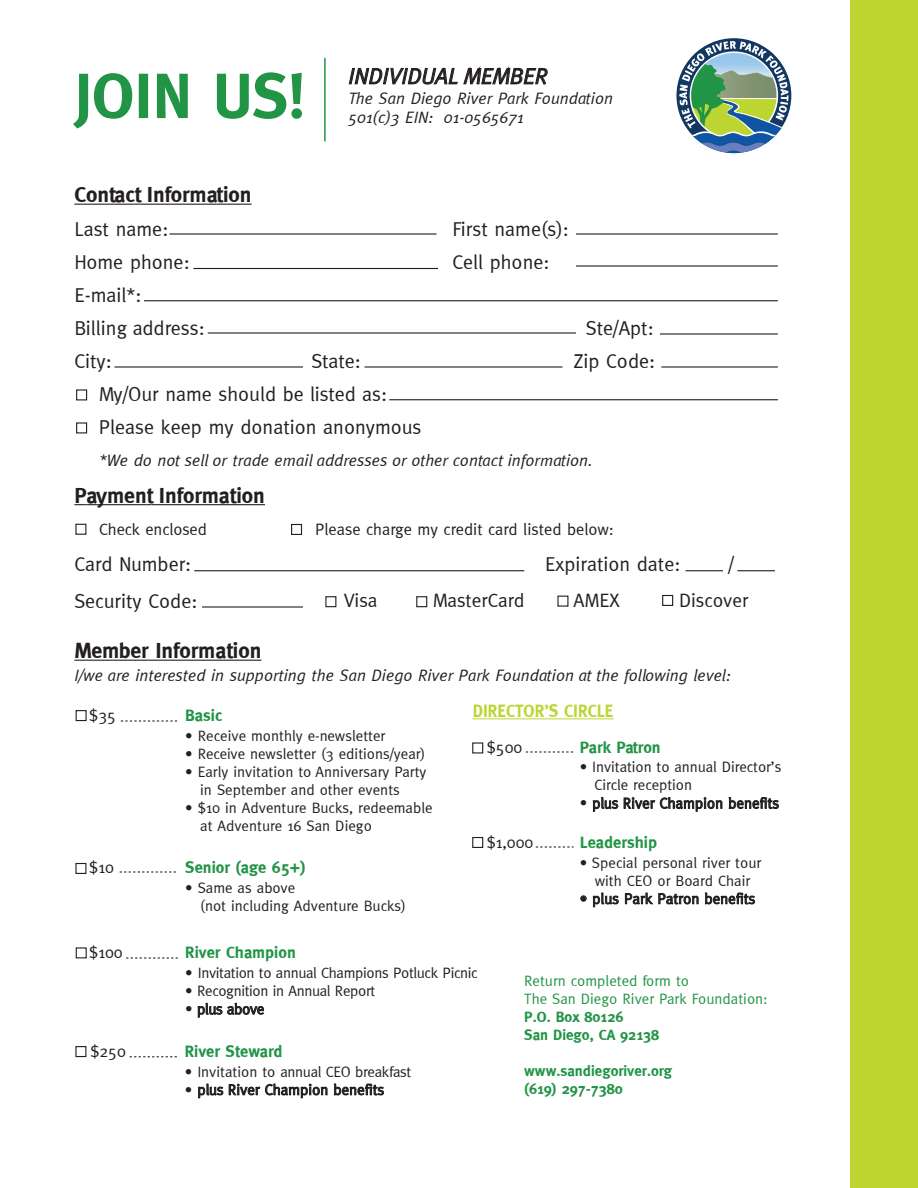
<style>
.page{position:relative;width:918px;height:1188px;background:#fff}
.page>*{position:absolute;margin:0;border:0;box-sizing:border-box;transform-origin:0 0}
.t1{font:700 63.75px "Meta";color:#229446}
.t2{font:italic 22.5px "Meta";color:#231f20}
.t3{font:700 21.9px "Meta";color:#231f20}
.t4{font:20.1px/33.2px "Meta";color:#231f20}
.t5{font:19.35px "Meta";color:#231f20}
.t6{font:700 18px "Meta";color:#bcd531;scale:.94 1}
.t7{font:italic 16.5px/19.8px "Meta";color:#231f20}
.t8{font:16.5px "Meta";color:#231f20}
.t9{font:700 16.5px "Meta";color:#229446}
.t10{font:15px/18px "Meta";color:#231f20}
.t11{font:15px "Meta";letter-spacing:-.025em;color:#231f20}
.t12{font:700 15px/18px "Meta";color:#229446}
.t13{font:15px/18px "Meta";color:#229446}
</style>
<div class="page">
<div style="left:850px;top:0;width:68px;height:1188px;background:#bcd531"></div>
<hr style="left:74px;top:204px;width:35px;height:1px;background:#231f20">
<svg style="left:109px;top:204px;width:30px;height:1px"></svg>
<hr style="left:139px;top:204px;width:68px;height:1px;background:#231f20">
<hr style="left:216px;top:204px;width:36px;height:1px;background:#231f20">
<svg style="left:74px;top:504px;width:22px;height:1px"></svg>
<hr style="left:96px;top:504px;width:51px;height:1px;background:#231f20">
<hr style="left:152px;top:504px;width:113px;height:1px;background:#231f20">
<svg style="left:676px;top:38px;width:115px;height:115px"></svg>
<svg style="left:198px;top:1003px;width:66px;height:15px"></svg>
<svg style="left:198px;top:1083px;width:25px;height:15px"></svg>
<svg style="left:229px;top:1083px;width:98px;height:15px"></svg>
<svg style="left:334px;top:1083px;width:50px;height:12px"></svg>
<svg style="left:593px;top:797px;width:25px;height:15px"></svg>
<svg style="left:624px;top:797px;width:98px;height:15px"></svg>
<svg style="left:729px;top:797px;width:50px;height:12px"></svg>
<svg style="left:580px;top:895px;width:7px;height:7px"></svg>
<svg style="left:593px;top:892px;width:26px;height:15px"></svg>
<svg style="left:625px;top:892px;width:74px;height:13px"></svg>
<svg style="left:705px;top:892px;width:50px;height:12px"></svg>
<svg style="left:121px;top:720px;width:57px;height:2px"></svg>
<svg style="left:120px;top:871px;width:56px;height:2px"></svg>
<svg style="left:127px;top:957px;width:51px;height:2px"></svg>
<svg style="left:130px;top:1056px;width:47px;height:1px"></svg>
<svg style="left:526px;top:751px;width:47px;height:2px"></svg>
<svg style="left:536px;top:846px;width:37px;height:2px"></svg>
<hr style="left:473px;top:718px;width:140px;height:1px;background:#bcd531">
<hr style="left:194px;top:268px;width:244px;height:1px;background:#231f20">
<hr style="left:144px;top:300px;width:634px;height:1px;background:#231f20">
<hr style="left:208px;top:332px;width:368px;height:2px;background:#231f20">
<hr style="left:660px;top:333px;width:118px;height:2px;background:#231f20">
<hr style="left:576px;top:265px;width:202px;height:2px;background:#231f20">
<div style="left:76px;top:389px;width:11px;height:11px;border:1px solid #231f20"></div>
<div style="left:76px;top:422px;width:11px;height:11px;border:1px solid #231f20"></div>
<div style="left:75px;top:524px;width:11px;height:11px;border:1px solid #231f20"></div>
<div style="left:291px;top:524px;width:11px;height:11px;border:1px solid #231f20"></div>
<div style="left:325px;top:596px;width:11px;height:11px;border:1px solid #231f20"></div>
<div style="left:416px;top:596px;width:11px;height:11px;border:1px solid #231f20"></div>
<div style="left:662px;top:595px;width:11px;height:11px;border:1px solid #231f20"></div>
<hr style="left:74px;top:660px;width:74px;height:1px;background:#231f20">
<hr style="left:148px;top:660px;width:113px;height:1px;background:#231f20">
<div style="left:76px;top:710px;width:11px;height:11px;border:1px solid #231f20"></div>
<div style="left:75px;top:863px;width:11px;height:11px;border:1px solid #231f20"></div>
<div style="left:76px;top:947px;width:11px;height:11px;border:1px solid #231f20"></div>
<div style="left:75px;top:1046px;width:11px;height:11px;border:1px solid #231f20"></div>
<div style="left:472px;top:742px;width:11px;height:12px;border:1px solid #231f20"></div>
<div style="left:472px;top:837px;width:11px;height:11px;border:1px solid #231f20"></div>
<hr style="left:389px;top:399px;width:389px;height:1px;background:#231f20">
<hr style="left:324px;top:58px;width:2px;height:83px;background:#229446">
<svg style="left:348px;top:65px;width:200px;height:20px"></svg>
<hr style="left:170px;top:233px;width:266px;height:2px;background:#231f20">
<hr style="left:576px;top:233px;width:202px;height:2px;background:#231f20">
<hr style="left:661px;top:366px;width:117px;height:2px;background:#231f20">
<hr style="left:364px;top:366px;width:198px;height:2px;background:#231f20">
<hr style="left:115px;top:366px;width:188px;height:2px;background:#231f20">
<hr style="left:194px;top:570px;width:330px;height:1px;background:#231f20">
<hr style="left:686px;top:570px;width:37px;height:1px;background:#231f20">
<hr style="left:737px;top:570px;width:38px;height:1px;background:#231f20">
<hr style="left:202px;top:606px;width:101px;height:2px;background:#231f20">
<h1 class="t1" style="left:74px;top:59px;width:232px">JOIN US!</h1>
<h2 class="t2" style="left:348px;top:63px;width:201px">INDIVIDUAL MEMBER</h2>
<p class="t7" style="left:348px;top:88px;width:266px">The San Diego River Park Foundation<br>501(c)3 EIN: 01-0565671</p>
<h3 class="t3" style="left:74px;top:182px;width:179px">Contact Information</h3>
<h3 class="t4" style="left:74px;top:212px;width:96px">Last name:</h3>
<h3 class="t4" style="left:452px;top:212px;width:118px">First name(s):</h3>
<h3 class="t4" style="left:74px;top:245px;width:117px">Home phone:</h3>
<h3 class="t4" style="left:452px;top:245px;width:99px">Cell phone:</h3>
<h3 class="t4" style="left:74px;top:278px;width:132px">E-mail*:<br>Billing address:</h3>
<h3 class="t4" style="left:586px;top:311px;width:70px">Ste/Apt:</h3>
<h3 class="t4" style="left:74px;top:344px;width:39px">City:</h3>
<h3 class="t4" style="left:311px;top:344px;width:51px">State:</h3>
<h3 class="t4" style="left:574px;top:344px;width:83px">Zip Code:</h3>
<h3 class="t4" style="left:99px;top:377px;width:324px">My/Our name should be listed as:<br>Please keep my donation anonymous</h3>
<p class="t7" style="left:99px;top:450px;width:495px">*We do not sell or trade email addresses or other contact information.</p>
<h3 class="t3" style="left:74px;top:483px;width:192px">Payment Information</h3>
<p class="t8" style="left:99px;top:520px;width:109px">Check enclosed</p>
<p class="t8" style="left:315px;top:520px;width:300px">Please charge my credit card listed below:</p>
<h3 class="t4" style="left:545px;top:547px;width:137px">Expiration date:</h3>
<h3 class="t4" style="left:74px;top:547px;width:118px">Card Number:</h3>
<h3 class="t4" style="left:728px;top:547px;width:7px">/</h3>
<h3 class="t4" style="left:74px;top:584px;width:125px">Security Code:</h3>
<p class="t5" style="left:344px;top:590px;width:35px">Visa</p>
<p class="t5" style="left:433px;top:590px;width:93px">MasterCard</p>
<p class="t5" style="left:574px;top:590px;width:48px">AMEX</p>
<p class="t5" style="left:679px;top:590px;width:70px">Discover</p>
<h3 class="t3" style="left:74px;top:638px;width:189px">Member Information</h3>
<p class="t7" style="left:74px;top:665px;width:658px">I/we are interested in supporting the San Diego River Park Foundation at the following level:</p>
<p class="t6" style="left:473px;top:701px;width:151px">DIRECTOR’S CIRCLE</p>
<p class="t8" style="left:89px;top:706px;width:28px">$35</p>
<p class="t9" style="left:185px;top:706px;width:38px">Basic</p>
<p class="t10" style="left:185px;top:727px;width:202px">• Receive monthly e-newsletter</p>
<p class="t10" style="left:185px;top:745px;width:242px">• Receive newsletter (3 editions/year)</p>
<p class="t10" style="left:200px;top:763px;width:228px;text-indent:-15px">• Early invitation to Anniversary Party in September and other events</p>
<p class="t10" style="left:200px;top:799px;width:234px;text-indent:-15px">• $10 in Adventure Bucks, redeemable at Adventure 16 San Diego</p>
<p class="t8" style="left:89px;top:858px;width:26px">$10</p>
<p class="t9" style="left:185px;top:858px;width:122px">Senior (age 65+)</p>
<p class="t10" style="left:200px;top:879px;width:207px;text-indent:-15px">• Same as above<br>(not including Adventure Bucks)</p>
<p class="t8" style="left:89px;top:943px;width:35px">$100</p>
<p class="t9" style="left:185px;top:943px;width:112px">River Champion</p>
<p class="t11" style="left:185px;top:964px;width:294px">• Invitation to annual Champions Potluck Picnic</p>
<p class="t11" style="left:185px;top:982px;width:192px">• Recognition in Annual Report</p>
<p class="t11" style="left:185px;top:1000px;width:81px">• plus above</p>
<p class="t8" style="left:90px;top:1042px;width:37px">$250</p>
<p class="t9" style="left:185px;top:1042px;width:99px">River Steward</p>
<p class="t11" style="left:185px;top:1063px;width:228px">• Invitation to annual CEO breakfast</p>
<p class="t10" style="left:185px;top:1080px;width:201px">• plus River Champion benefits</p>
<p class="t8" style="left:487px;top:737px;width:37px">$500</p>
<p class="t9" style="left:580px;top:737px;width:82px">Park Patron</p>
<p class="t10" style="left:595px;top:758px;width:188px;text-indent:-15px">• Invitation to annual Director’s<br>Circle reception</p>
<p class="t10" style="left:580px;top:794px;width:201px">• plus River Champion benefits</p>
<p class="t8" style="left:487px;top:833px;width:48px">$1,000</p>
<p class="t9" style="left:580px;top:833px;width:79px">Leadership</p>
<p class="t10" style="left:580px;top:853px;width:183px;text-align:center">• Special personal river tour with CEO or Board Chair</p>
<p class="t10" style="left:580px;top:889px;width:177px">• plus Park Patron benefits</p>
<p class="t13" style="left:524px;top:972px;width:245px">Return completed form to<br>The San Diego River Park Foundation:</p>
<p class="t12" style="left:524px;top:1008px;width:136px">P.O. Box 80126<br>San Diego, CA 92138</p>
<p class="t12" style="left:524px;top:1062px;width:149px">www.sandiegoriver.org (619) 297-7380</p>
</div>
